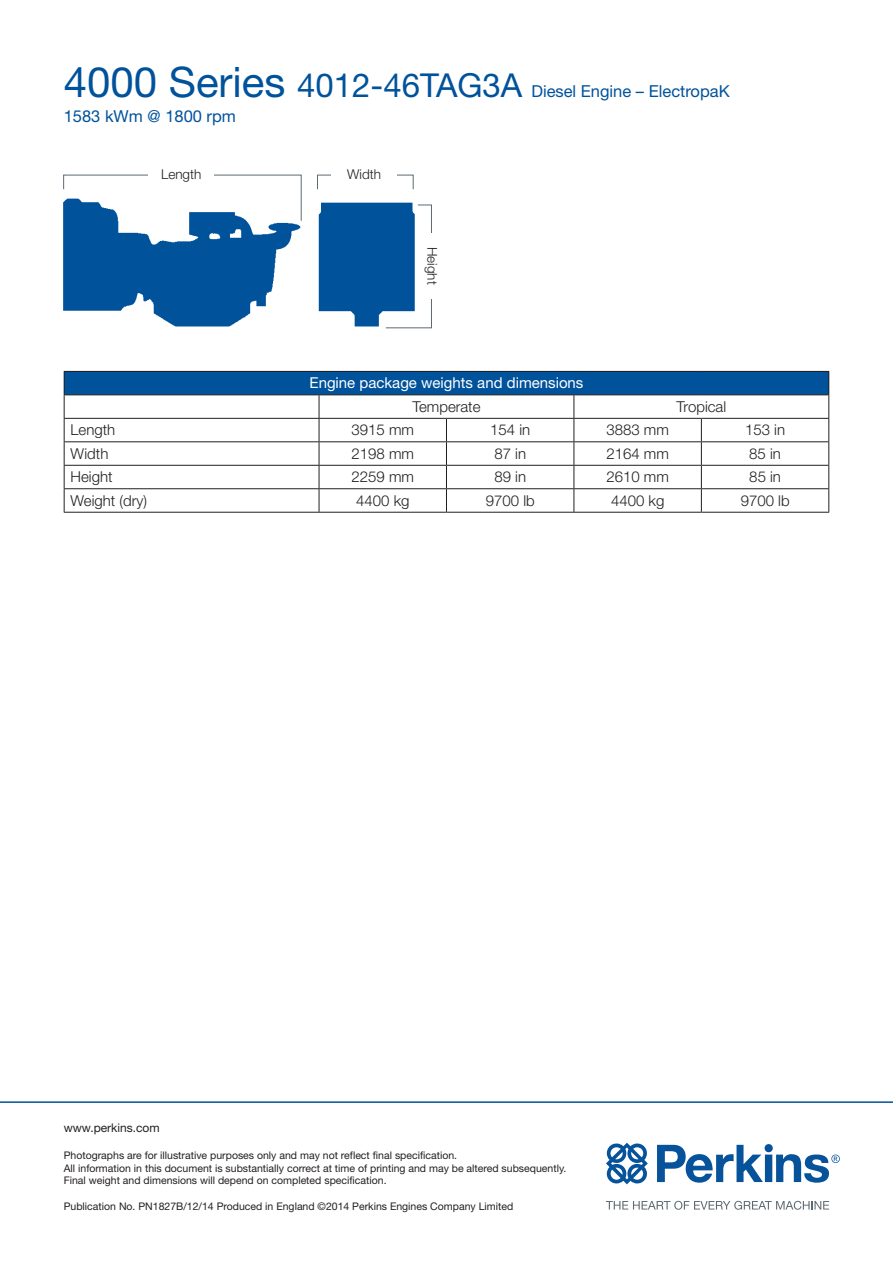
<style>
.page{position:relative;width:893px;height:1263px;background:#fff}
.page>*{position:absolute;margin:0;border:0;box-sizing:border-box;transform-origin:0 0}
.t1{font:16.5px/24.8px "Helvetica Neue";color:#00529b}
.Table_-_Text_Centred{font:300 15px "Helvetica Neue";color:#231f20}
.Table_-_Headings_Cen{font:15px "Helvetica Neue";color:#fff}
.Table_-_Text_Left__1{font:300 15px "Helvetica Neue";color:#231f20}
.t2{font:300 13.5px "Helvetica Neue";color:#231f20}
.t3{font:12px "Helvetica Neue";color:#231f20}
.t4{font:10.5px/12.6px "Helvetica Neue";color:#231f20}
.s1{font-size:42px}
.s2{font-size:33px}
</style>
<div class="page">
<svg style="left:606px;top:1201px;width:223px;height:9px"></svg>
<svg style="left:606px;top:1143px;width:42px;height:41px"></svg>
<svg style="left:657px;top:1144px;width:183px;height:39px"></svg>
<img style="left:63px;top:186px;width:366px;height:143px">
<svg style="left:63px;top:175px;width:238px;height:46px"></svg>
<div style="left:148px;top:169px;width:66px;height:14px;background:#fff"></div>
<svg style="left:386px;top:205px;width:46px;height:123px"></svg>
<div style="left:423px;top:233px;width:15px;height:65px;background:#fff"></div>
<hr style="left:0;top:1101px;width:893px;height:2px;background:#00529b">
<div style="left:64px;top:371px;width:765px;height:24px;background:#00529b"></div>
<svg style="left:65px;top:395px;width:763px;height:117px"></svg>
<hr style="left:64px;top:441px;width:255px;height:1px;background:#231f20">
<hr style="left:319px;top:441px;width:127px;height:1px;background:#231f20">
<hr style="left:446px;top:441px;width:128px;height:1px;background:#231f20">
<hr style="left:574px;top:441px;width:127px;height:1px;background:#231f20">
<hr style="left:701px;top:441px;width:128px;height:1px;background:#231f20">
<hr style="left:64px;top:465px;width:255px;height:1px;background:#231f20">
<hr style="left:319px;top:465px;width:127px;height:1px;background:#231f20">
<hr style="left:446px;top:465px;width:128px;height:1px;background:#231f20">
<hr style="left:574px;top:465px;width:127px;height:1px;background:#231f20">
<hr style="left:701px;top:465px;width:128px;height:1px;background:#231f20">
<hr style="left:64px;top:488px;width:255px;height:1px;background:#231f20">
<hr style="left:319px;top:488px;width:127px;height:1px;background:#231f20">
<hr style="left:64px;top:512px;width:255px;height:1px;background:#231f20">
<hr style="left:64px;top:371px;width:255px;height:1px;background:#231f20">
<svg style="left:64px;top:372px;width:1px;height:140px"></svg>
<hr style="left:319px;top:371px;width:127px;height:1px;background:#231f20">
<hr style="left:446px;top:371px;width:128px;height:1px;background:#231f20">
<hr style="left:574px;top:371px;width:127px;height:1px;background:#231f20">
<hr style="left:701px;top:371px;width:128px;height:1px;background:#231f20">
<hr style="left:64px;top:394px;width:255px;height:1px;background:#231f20">
<hr style="left:64px;top:418px;width:255px;height:1px;background:#231f20">
<hr style="left:574px;top:512px;width:127px;height:1px;background:#231f20">
<hr style="left:319px;top:512px;width:127px;height:1px;background:#231f20">
<hr style="left:446px;top:488px;width:128px;height:1px;background:#231f20">
<hr style="left:574px;top:488px;width:127px;height:1px;background:#231f20">
<hr style="left:701px;top:488px;width:128px;height:1px;background:#231f20">
<svg style="left:446px;top:419px;width:1px;height:93px"></svg>
<svg style="left:701px;top:419px;width:1px;height:93px"></svg>
<hr style="left:446px;top:512px;width:128px;height:1px;background:#231f20">
<hr style="left:701px;top:512px;width:128px;height:1px;background:#231f20">
<hr style="left:319px;top:394px;width:127px;height:1px;background:#231f20">
<svg style="left:319px;top:395px;width:1px;height:117px"></svg>
<hr style="left:446px;top:394px;width:128px;height:1px;background:#231f20">
<hr style="left:319px;top:418px;width:127px;height:1px;background:#231f20">
<hr style="left:446px;top:418px;width:128px;height:1px;background:#231f20">
<hr style="left:701px;top:418px;width:128px;height:1px;background:#231f20">
<hr style="left:574px;top:394px;width:127px;height:1px;background:#231f20">
<svg style="left:574px;top:395px;width:1px;height:117px"></svg>
<hr style="left:701px;top:394px;width:128px;height:1px;background:#231f20">
<svg style="left:828px;top:372px;width:1px;height:140px"></svg>
<hr style="left:574px;top:418px;width:127px;height:1px;background:#231f20">
<h1 class="t1" style="left:64px;top:78px;width:667px"><span class="s1">4000 Series</span> <span class="s2">4012-46TAG3A</span> Diesel Engine – ElectropaK<br>1583 kWm @ 1800 rpm</h1>
<p class="t2" style="left:161px;top:166px;width:42px">Length</p>
<p class="t2" style="left:347px;top:166px;width:35px">Width</p>
<p class="t2" style="left:440px;top:247px;width:39px;rotate:90deg">Height</p>
<p class="Table_-_Headings_Cen" style="left:309px;top:374px;width:275px">Engine package weights and dimensions</p>
<p class="Table_-_Text_Centred" style="left:412px;top:397px;width:70px">Temperate</p>
<p class="Table_-_Text_Centred" style="left:677px;top:397px;width:51px">Tropical</p>
<p class="Table_-_Text_Left__1" style="left:71px;top:421px;width:46px">Length</p>
<p class="Table_-_Text_Centred" style="left:351px;top:421px;width:64px">3915 mm</p>
<p class="Table_-_Text_Centred" style="left:490px;top:421px;width:42px">154 in</p>
<p class="Table_-_Text_Centred" style="left:606px;top:421px;width:64px">3883 mm</p>
<p class="Table_-_Text_Centred" style="left:745px;top:421px;width:42px">153 in</p>
<p class="Table_-_Text_Left__1" style="left:71px;top:444px;width:39px">Width</p>
<p class="Table_-_Text_Centred" style="left:352px;top:444px;width:64px">2198 mm</p>
<p class="Table_-_Text_Centred" style="left:494px;top:444px;width:33px">87 in</p>
<p class="Table_-_Text_Centred" style="left:606px;top:444px;width:64px">2164 mm</p>
<p class="Table_-_Text_Centred" style="left:749px;top:444px;width:33px">85 in</p>
<p class="Table_-_Text_Left__1" style="left:71px;top:468px;width:43px">Height</p>
<p class="Table_-_Text_Centred" style="left:352px;top:468px;width:64px">2259 mm</p>
<p class="Table_-_Text_Centred" style="left:494px;top:468px;width:33px">89 in</p>
<p class="Table_-_Text_Centred" style="left:606px;top:468px;width:64px">2610 mm</p>
<p class="Table_-_Text_Centred" style="left:749px;top:468px;width:33px">85 in</p>
<p class="Table_-_Text_Left__1" style="left:71px;top:491px;width:78px">Weight (dry)</p>
<p class="Table_-_Text_Centred" style="left:356px;top:491px;width:55px">4400 kg</p>
<p class="Table_-_Text_Centred" style="left:486px;top:491px;width:50px">9700 lb</p>
<p class="Table_-_Text_Centred" style="left:611px;top:491px;width:55px">4400 kg</p>
<p class="Table_-_Text_Centred" style="left:741px;top:491px;width:50px">9700 lb</p>
<p class="t3" style="left:64px;top:1121px;width:97px">www.perkins.com</p>
<p class="t4" style="left:64px;top:1149px;width:504px">Photographs are for illustrative purposes only and may not reflect final specification.<br>All information in this document is substantially correct at time of printing and may be altered subsequently.<br>Final weight and dimensions will depend on completed specification.</p>
<p class="t4" style="left:64px;top:1199px;width:451px">Publication No. PN1827B/12/14 Produced in England ©2014 Perkins Engines Company Limited</p>
</div>
